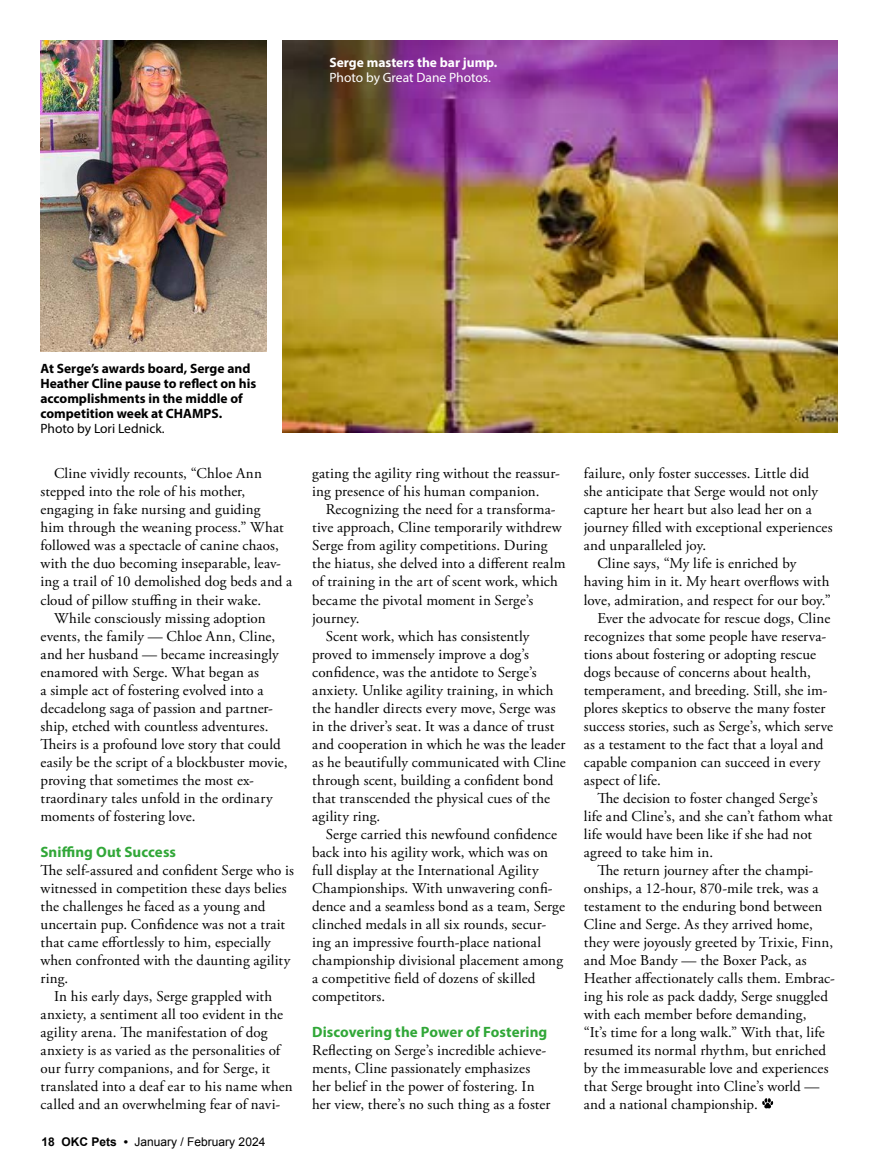
<style>
.page{position:relative;width:878px;height:1175px;background:#fff}
.page>*{position:absolute;margin:0;border:0;box-sizing:border-box;transform-origin:0 0}
.t1{font:15px/18px "Adobe Garamond Pro";letter-spacing:.01em;color:#000001}
.t2{font:700 15px "Myriad Pro";letter-spacing:.005em;color:#31a738}
.t3{font:700 13.5px/15px "Myriad Pro";color:#000001}
.t4{font:700 13.5px "Myriad Pro";color:#fff}
.t5{font:13.5px "Myriad Pro";color:#fff}
.t6{font:13.5px "Myriad Pro";color:#000001}
.t7{font:12px "Arial";color:#000001}
.s1{font-weight:700}
</style>
<div class="page">
<svg style="left:762px;top:1098px;width:11px;height:10px"></svg>
<img style="left:40px;top:40px;width:226px;height:312px">
<img style="left:283px;top:40px;width:554px;height:393px">
<p class="t4" style="left:329px;top:54px;width:169px">Serge masters the bar jump.</p>
<p class="t5" style="left:329px;top:69px;width:163px">Photo by Great Dane Photos.</p>
<p class="t3" style="left:41px;top:360px;width:217px">At Serge’s awards board, Serge and Heather Cline pause to reflect on his accomplishments in the middle of competition week at CHAMPS.</p>
<p class="t6" style="left:41px;top:420px;width:126px">Photo by Lori Lednick.</p>
<p class="t1" style="left:54px;top:465px;width:209px">Cline vividly recounts, “Chloe Ann</p>
<p class="t1" style="left:40px;top:483px;width:206px">stepped into the role of his mother,</p>
<p class="t1" style="left:40px;top:501px;width:221px">engaging in fake nursing and guiding</p>
<p class="t1" style="left:40px;top:519px;width:245px">him through the weaning process.” What</p>
<p class="t1" style="left:40px;top:537px;width:240px">followed was a spectacle of canine chaos,</p>
<p class="t1" style="left:40px;top:555px;width:242px">with the duo becoming inseparable, leav-</p>
<p class="t1" style="left:41px;top:573px;width:253px">ing a trail of 10 demolished dog beds and a</p>
<p class="t1" style="left:41px;top:591px;width:222px">cloud of pillow stuffing in their wake.</p>
<p class="t1" style="left:54px;top:609px;width:213px">While consciously missing adoption</p>
<p class="t1" style="left:41px;top:627px;width:236px">events, the family — Chloe Ann, Cline,</p>
<p class="t1" style="left:41px;top:645px;width:239px">and her husband — became increasingly</p>
<p class="t1" style="left:41px;top:663px;width:220px">enamored with Serge. What began as</p>
<p class="t1" style="left:41px;top:681px;width:225px">a simple act of fostering evolved into a</p>
<p class="t1" style="left:41px;top:699px;width:234px">decadelong saga of passion and partner-</p>
<p class="t1" style="left:41px;top:717px;width:229px">ship, etched with countless adventures.</p>
<p class="t1" style="left:41px;top:735px;width:242px">Theirs is a profound love story that could</p>
<p class="t1" style="left:41px;top:753px;width:248px">easily be the script of a blockbuster movie,</p>
<p class="t1" style="left:41px;top:771px;width:215px">proving that sometimes the most ex-</p>
<p class="t1" style="left:41px;top:789px;width:233px">traordinary tales unfold in the ordinary</p>
<p class="t1" style="left:41px;top:807px;width:156px">moments of fostering love.</p>
<p class="t2" style="left:41px;top:841px;width:137px">Sniffing Out Success</p>
<p class="t1" style="left:41px;top:861px;width:255px">The self-assured and confident Serge who is witnessed in competition these days belies the challenges he faced as a young and uncertain pup. Confidence was not a trait that came effortlessly to him, especially when confronted with the daunting agility ring.</p>
<p class="t1" style="left:41px;top:987px;width:254px;text-indent:14px">In his early days, Serge grappled with anxiety, a sentiment all too evident in the agility arena. The manifestation of dog anxiety is as varied as the personalities of our furry companions, and for Serge, it translated into a deaf ear to his name when called and an overwhelming fear of navi-</p>
<p class="t7" style="left:42px;top:1133px;width:225px"><span class="s1">18 OKC Pets •</span> January / February 2024</p>
<p class="t1" style="left:312px;top:465px;width:249px">gating the agility ring without the reassur&shy;ing presence of his human companion.</p>
<p class="t1" style="left:326px;top:501px;width:231px">Recognizing the need for a transforma-</p>
<p class="t1" style="left:312px;top:519px;width:251px">tive approach, Cline temporarily withdrew</p>
<p class="t1" style="left:312px;top:537px;width:237px">Serge from agility competitions. During</p>
<p class="t1" style="left:312px;top:555px;width:255px">the hiatus, she delved into a different realm</p>
<p class="t1" style="left:312px;top:573px;width:247px">of training in the art of scent work, which</p>
<p class="t1" style="left:312px;top:591px;width:223px">became the pivotal moment in Serge’s</p>
<p class="t1" style="left:312px;top:609px;width:49px">journey.</p>
<p class="t1" style="left:326px;top:627px;width:205px">Scent work, which has consistently</p>
<p class="t1" style="left:312px;top:645px;width:218px">proved to immensely improve a dog’s</p>
<p class="t1" style="left:312px;top:663px;width:226px">confidence, was the antidote to Serge’s</p>
<p class="t1" style="left:312px;top:681px;width:243px">anxiety. Unlike agility training, in which</p>
<p class="t1" style="left:312px;top:699px;width:245px">the handler directs every move, Serge was</p>
<p class="t1" style="left:312px;top:717px;width:244px">in the driver’s seat. It was a dance of trust</p>
<p class="t1" style="left:312px;top:735px;width:255px">and cooperation in which he was the leader</p>
<p class="t1" style="left:312px;top:753px;width:255px">as he beautifully communicated with Cline</p>
<p class="t1" style="left:312px;top:771px;width:243px">through scent, building a confident bond</p>
<p class="t1" style="left:312px;top:789px;width:239px">that transcended the physical cues of the</p>
<p class="t1" style="left:312px;top:807px;width:70px">agility ring.</p>
<p class="t1" style="left:326px;top:825px;width:233px">Serge carried this newfound confidence</p>
<p class="t1" style="left:312px;top:843px;width:237px">back into his agility work, which was on</p>
<p class="t1" style="left:312px;top:861px;width:228px">full display at the International Agility</p>
<p class="t1" style="left:312px;top:879px;width:242px">Championships. With unwavering confi-</p>
<p class="t1" style="left:312px;top:897px;width:254px">dence and a seamless bond as a team, Serge</p>
<p class="t1" style="left:312px;top:915px;width:235px">clinched medals in all six rounds, secur-</p>
<p class="t1" style="left:312px;top:933px;width:230px">ing an impressive fourth-place national</p>
<p class="t1" style="left:312px;top:951px;width:252px">championship divisional placement among</p>
<p class="t1" style="left:312px;top:969px;width:225px">a competitive field of dozens of skilled</p>
<p class="t1" style="left:312px;top:987px;width:74px">competitors.</p>
<p class="t2" style="left:312px;top:1021px;width:237px">Discovering the Power of Fostering</p>
<p class="t1" style="left:312px;top:1041px;width:240px">Reflecting on Serge’s incredible achieve&shy;ments, Cline passionately emphasizes her belief in the power of fostering. In her view, there’s no such thing as a foster</p>
<p class="t1" style="left:584px;top:465px;width:227px">failure, only foster successes. Little did</p>
<p class="t1" style="left:584px;top:483px;width:236px">she anticipate that Serge would not only</p>
<p class="t1" style="left:584px;top:501px;width:229px">capture her heart but also lead her on a</p>
<p class="t1" style="left:584px;top:519px;width:250px">journey filled with exceptional experiences</p>
<p class="t1" style="left:584px;top:537px;width:124px">and unparalleled joy.</p>
<p class="t1" style="left:597px;top:555px;width:200px">Cline says, “My life is enriched by</p>
<p class="t1" style="left:584px;top:573px;width:247px">having him in it. My heart overflows with</p>
<p class="t1" style="left:584px;top:591px;width:248px">love, admiration, and respect for our boy.”</p>
<p class="t1" style="left:597px;top:609px;width:234px">Ever the advocate for rescue dogs, Cline</p>
<p class="t1" style="left:584px;top:627px;width:244px">recognizes that some people have reserva-</p>
<p class="t1" style="left:584px;top:645px;width:234px">tions about fostering or adopting rescue</p>
<p class="t1" style="left:584px;top:663px;width:228px">dogs because of concerns about health,</p>
<p class="t1" style="left:584px;top:681px;width:245px">temperament, and breeding. Still, she im-</p>
<p class="t1" style="left:584px;top:699px;width:243px">plores skeptics to observe the many foster</p>
<p class="t1" style="left:584px;top:717px;width:251px">success stories, such as Serge’s, which serve</p>
<p class="t1" style="left:584px;top:735px;width:241px">as a testament to the fact that a loyal and</p>
<p class="t1" style="left:584px;top:753px;width:238px">capable companion can succeed in every</p>
<p class="t1" style="left:584px;top:771px;width:79px">aspect of life.</p>
<p class="t1" style="left:597px;top:789px;width:222px">The decision to foster changed Serge’s</p>
<p class="t1" style="left:584px;top:807px;width:250px">life and Cline’s, and she can’t fathom what</p>
<p class="t1" style="left:584px;top:825px;width:230px">life would have been like if she had not</p>
<p class="t1" style="left:584px;top:843px;width:131px">agreed to take him in.</p>
<p class="t1" style="left:597px;top:861px;width:217px">The return journey after the champi-</p>
<p class="t1" style="left:584px;top:879px;width:236px">onships, a 12-hour, 870-mile trek, was a</p>
<p class="t1" style="left:584px;top:897px;width:240px">testament to the enduring bond between</p>
<p class="t1" style="left:584px;top:915px;width:231px">Cline and Serge. As they arrived home,</p>
<p class="t1" style="left:584px;top:933px;width:251px">they were joyously greeted by Trixie, Finn,</p>
<p class="t1" style="left:584px;top:951px;width:224px">and Moe Bandy — the Boxer Pack, as</p>
<p class="t1" style="left:584px;top:969px;width:253px">Heather affectionately calls them. Embrac-</p>
<p class="t1" style="left:584px;top:987px;width:246px">ing his role as pack daddy, Serge snuggled</p>
<p class="t1" style="left:584px;top:1005px;width:224px">with each member before demanding,</p>
<p class="t1" style="left:584px;top:1023px;width:242px">“It’s time for a long walk.” With that, life</p>
<p class="t1" style="left:584px;top:1041px;width:244px">resumed its normal rhythm, but enriched</p>
<p class="t1" style="left:584px;top:1059px;width:246px">by the immeasurable love and experiences</p>
<p class="t1" style="left:584px;top:1077px;width:237px">that Serge brought into Cline’s world —</p>
<p class="t1" style="left:584px;top:1095px;width:175px">and a national championship.</p>
</div>
